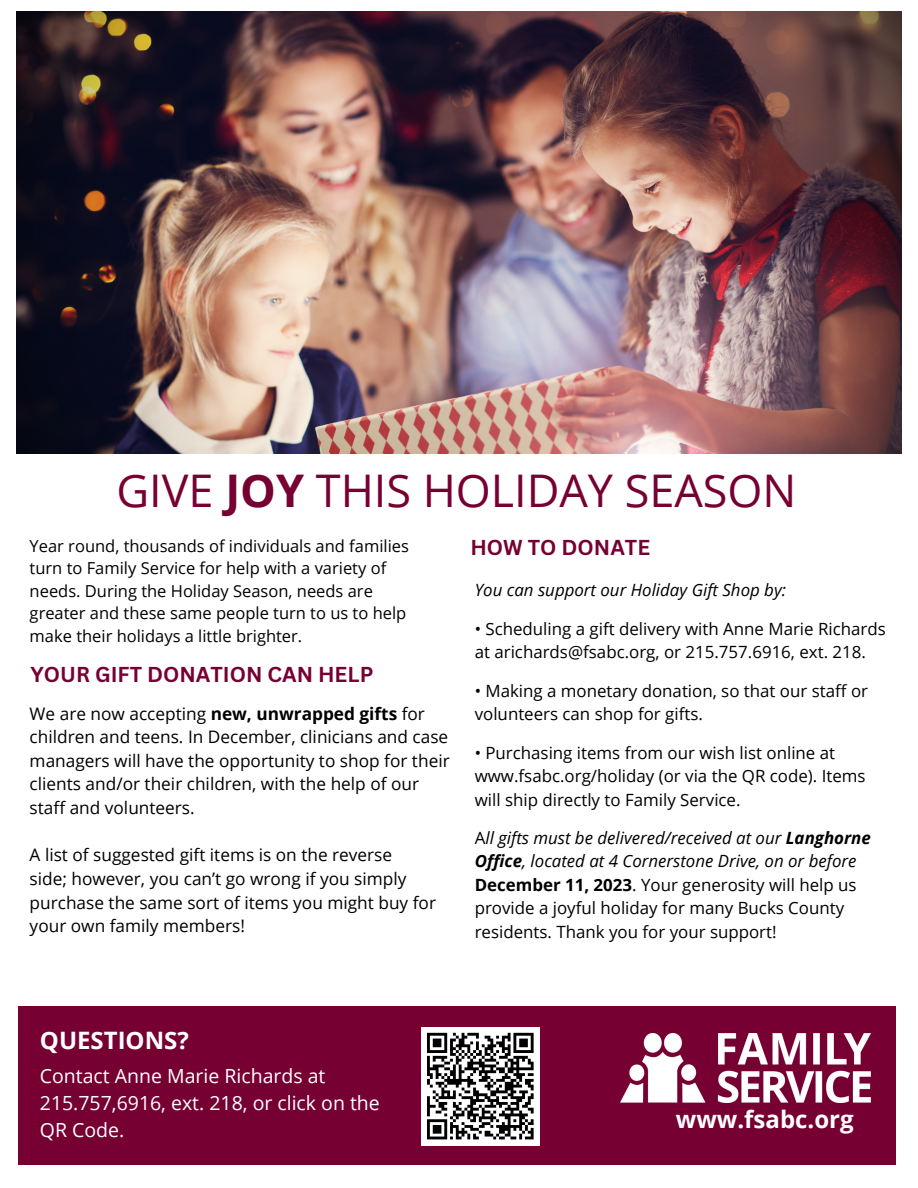
<style>
.page{position:relative;width:918px;height:1188px;background:#fff}
.page>*{position:absolute;margin:0;border:0;box-sizing:border-box;transform-origin:0 0}
.t1{font:45px "Open Sans";color:#703}
.t2{font:700 24px "Open Sans";color:#fff}
.t3{font:700 21px "Canva Sans";color:#703}
.t4{font:19.5px/27px "Open Sans";color:#fff}
.t5{font:17.25px/23.7px "Open Sans";color:#000}
.t6{font:16.95px/23.4px "Open Sans";color:#000}
.t7{font:italic 16.95px "Open Sans";color:#000}
.t8{font:16.5px "Open Sans";color:#000}
.s1{font-weight:700}
.s2{font-style:italic}
.s3{font-weight:700;font-style:italic}
</style>
<div class="page">
<div style="left:18px;top:1007px;width:878px;height:158px;background:#703"></div>
<img style="left:620px;top:1033px;width:251px;height:70px">
<div style="left:421px;top:1027px;width:118px;height:118px;background:#fff"></div>
<svg style="left:427px;top:1032px;width:107px;height:108px"></svg>
<img style="left:17px;top:11px;width:884px;height:442px">
<p class="t1" style="left:117px;top:459px;width:681px">GIVE <span class="s1">JOY</span> THIS HOLIDAY SEASON</p>
<p class="t8" style="left:30px;top:534px;width:381px">Year round, thousands of individuals and families</p>
<p class="t8" style="left:30px;top:557px;width:358px">turn to Family Service for help with a variety of</p>
<p class="t8" style="left:30px;top:579px;width:345px">needs. During the Holiday Season, needs are</p>
<p class="t8" style="left:30px;top:602px;width:378px">greater and these same people turn to us to help</p>
<p class="t8" style="left:30px;top:624px;width:274px">make their holidays a little brighter.</p>
<p class="t3" style="left:30px;top:660px;width:344px">YOUR GIFT DONATION CAN HELP</p>
<p class="t5" style="left:30px;top:701px;width:397px">We are now accepting <span class="s1">new, unwrapped gifts</span> for</p>
<p class="t5" style="left:30px;top:725px;width:422px">children and teens. In December, clinicians and case managers will have the opportunity to shop for their clients and/or their children, with the help of our staff and volunteers.</p>
<p class="t5" style="left:30px;top:843px;width:364px">A list of suggested gift items is on the reverse</p>
<p class="t5" style="left:30px;top:866px;width:378px">side; however, you can’t go wrong if you simply</p>
<p class="t5" style="left:30px;top:890px;width:408px">purchase the same sort of items you might buy for your own family members!</p>
<p class="t3" style="left:470px;top:533px;width:181px">HOW TO DONATE</p>
<p class="t7" style="left:475px;top:578px;width:313px">You can support our Holiday Gift Shop by:</p>
<p class="t6" style="left:475px;top:617px;width:413px">• Scheduling a gift delivery with Anne Marie Richards at arichards@fsabc.org, or 215.757.6916, ext. 218.</p>
<p class="t6" style="left:475px;top:678px;width:395px">• Making a monetary donation, so that our staff or</p>
<p class="t6" style="left:475px;top:702px;width:230px">volunteers can shop for gifts.</p>
<p class="t6" style="left:475px;top:740px;width:362px">• Purchasing items from our wish list online at</p>
<p class="t6" style="left:475px;top:764px;width:392px">www.fsabc.org/holiday (or via the QR code). Items will ship directly to Family Service.</p>
<p class="t6" style="left:475px;top:826px;width:398px">A<span class="s2">ll gifts must be delivered/received at our</span> <span class="s3">Langhorne Office</span><span class="s2">, located at 4 Cornerstone Drive, on or before </span><span class="s1">December 11, 2023</span>. Your generosity will help us provide a joyful holiday for many Bucks County residents. Thank you for your support!</p>
<p class="t2" style="left:40px;top:1024px;width:150px">QUESTIONS?</p>
<p class="t4" style="left:40px;top:1062px;width:341px">Contact Anne Marie Richards at<br>215.757,6916, ext. 218, or click on the</p>
<p class="t4" style="left:40px;top:1116px;width:86px">QR Code.</p>
<p class="t2" style="left:676px;top:1102px;width:179px">www.fsabc.org</p>
</div>
